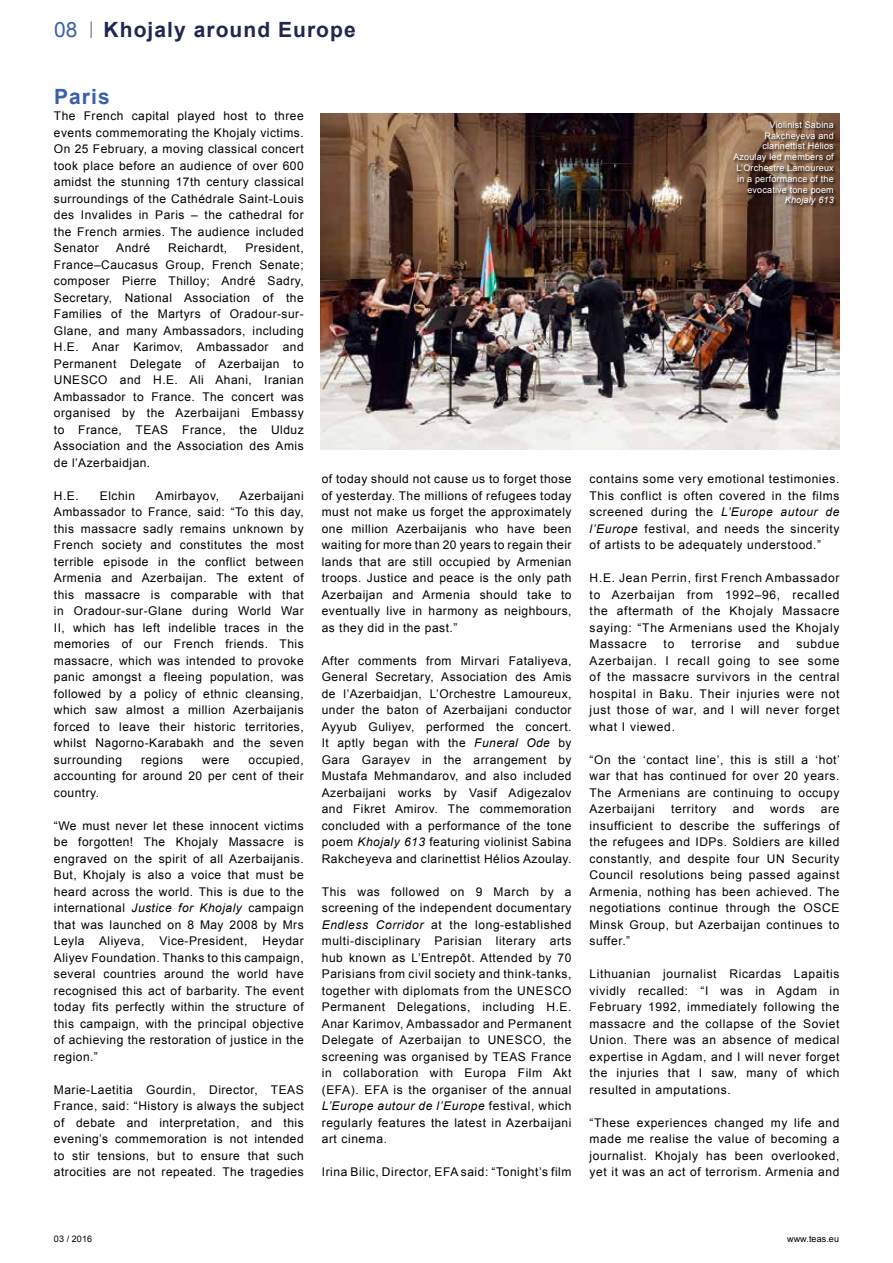
<style>
.page{position:relative;width:893px;height:1263px;background:#fff}
.page>*{position:absolute;margin:0;border:0;box-sizing:border-box;transform-origin:0 0}
.t1{font:700 21px "Arial";letter-spacing:.05em;color:#22254f}
.t2{font:700 21px "Arial";letter-spacing:.05em;color:#3a60aa}
.t3{font:12px/16.5px "Arial";letter-spacing:.04em;color:#000;text-align:justify}
.t4{font:12px "Arial";letter-spacing:.06em;color:#000}
.t5{font:9px/10.8px "Arial";letter-spacing:.02em;color:#fff;text-align:right}
.t6{font:9px "Arial";letter-spacing:.01em;color:#000}
.t7{font:italic 9px "Arial";letter-spacing:.02em;color:#fff}
.s1{font-weight:400;color:#3a60aa}
.s2{font-style:italic}
</style>
<div class="page">
<svg style="left:91px;top:22px;width:1px;height:16px"></svg>
<img style="left:320px;top:114px;width:520px;height:335px">
<div style="left:733px;top:121px;width:104px;height:87px;background:#000;opacity:.75"></div>
<h1 class="t1" style="left:54px;top:16px;width:303px"><span class="s1">08</span> Khojaly around Europe</h1>
<h1 class="t2" style="left:54px;top:82px;width:57px">Paris</h1>
<p class="t3" style="left:54px;top:108px;width:251px">The French capital played host to three events commemorating the Khojaly victims.<br>On 25 February, a moving classical concert took place before an audience of over 600 amidst the stunning 17th century classical surroundings of the Cathédrale Saint-Louis des Invalides in Paris – the cathedral for the French armies. The audience included Senator</p>
<p class="t3" style="left:116px;top:240px;width:35px">André</p>
<p class="t3" style="left:168px;top:240px;width:61px">Reichardt,</p>
<p class="t3" style="left:54px;top:240px;width:251px;text-indent:191px">President, France–Caucasus Group, French Senate; composer Pierre Thilloy; André Sadry, Secretary, National Association of the Families of the Martyrs of Oradour-sur-Glane, and many Ambassadors, including H.E. Anar Karimov, Ambassador and Permanent Delegate of Azerbaijan to UNESCO and H.E. Ali Ahani, Iranian Ambassador to France. The concert was organised by the Azerbaijani Embassy to France, TEAS France, the Ulduz Association and the Association des Amis de l’Azerbaidjan.</p>
<p class="t3" style="left:54px;top:487px;width:26px">H.E.</p>
<p class="t3" style="left:100px;top:487px;width:37px">Elchin</p>
<p class="t3" style="left:156px;top:487px;width:65px">Amirbayov,</p>
<p class="t3" style="left:54px;top:487px;width:251px;text-indent:186px">Azerbaijani Ambassador to France, said: “To this day, this massacre sadly remains unknown by French society and constitutes the most terrible episode in the conflict between Armenia and Azerbaijan. The extent of this massacre is comparable with that in Oradour-sur-Glane during World War II, which has left indelible traces in the memories of our French friends. This massacre, which was intended to provoke panic amongst a fleeing population, was followed by a policy of ethnic cleansing, which saw almost a million Azerbaijanis forced to leave their historic territories, whilst Nagorno-Karabakh and the seven surrounding</p>
<p class="t3" style="left:54px;top:751px;width:251px;text-indent:195px">occupied, accounting for around 20 per cent of their country.</p>
<p class="t3" style="left:54px;top:817px;width:251px">“We must never let these innocent victims be forgotten! The Khojaly Massacre is engraved on the spirit of all Azerbaijanis.<br>But, Khojaly is also a voice that must be heard across the world. This is due to the international <span class="s2">Justice for Khojaly</span> campaign that was launched on 8 May 2008 by Mrs Leyla Aliyeva,</p>
<p class="t3" style="left:141px;top:751px;width:44px">regions</p>
<p class="t3" style="left:202px;top:751px;width:29px">were</p>
<p class="t3" style="left:54px;top:933px;width:251px;text-indent:209px">Heydar Aliyev Foundation. Thanks to this campaign, several countries around the world have recognised this act of barbarity. The event today fits perfectly within the structure of this campaign, with the principal objective of achieving the restoration of justice in the region.”</p>
<p class="t3" style="left:54px;top:1081px;width:251px">Marie-Laetitia Gourdin, Director, TEAS France, said: “History is always the subject of debate and interpretation, and this evening’s commemoration is not intended to stir tensions, but to ensure that such atrocities are not repeated. The tragedies</p>
<p class="t3" style="left:160px;top:933px;width:89px">Vice-President,</p>
<p class="t5" style="left:733px;top:119px;width:102px">Violinist Sabina<br>Rakcheyeva and clarinettist Hélios<br>Azoulay led members of<br>L’Orchestre Lamoureux in a performance of the evocative tone poem</p>
<p class="t7" style="left:785px;top:194px;width:50px">Khojaly 613</p>
<p class="t3" style="left:322px;top:471px;width:251px">of today should not cause us to forget those of yesterday. The millions of refugees today must not make us forget the approximately one million Azerbaijanis who have been waiting for more than 20 years to regain their lands that are still occupied by Armenian troops. Justice and peace is the only path Azerbaijan and Armenia should take to eventually live in harmony as neighbours, as they did in the past.”</p>
<p class="t3" style="left:322px;top:652px;width:251px">After comments from Mirvari Fataliyeva, General Secretary, Association des Amis de l’Azerbaidjan, L’Orchestre Lamoureux, under the baton of Azerbaijani conductor Ayyub Guliyev, performed the concert.<br>It aptly began with the <span class="s2">Funeral Ode</span> by Gara Garayev in the arrangement by Mustafa Mehmandarov, and also included Azerbaijani works by Vasif Adigezalov and Fikret Amirov. The commemoration concluded with a performance of the tone poem <span class="s2">Khojaly 613</span> featuring violinist Sabina Rakcheyeva and clarinettist Hélios Azoulay.</p>
<p class="t3" style="left:322px;top:883px;width:251px">This was followed on 9 March by a screening of the independent documentary <span class="s2">Endless Corridor</span> at the long-established multi-disciplinary Parisian literary arts hub known as L’Entrepôt. Attended by 70<br>Parisians from civil society and think-tanks, together with diplomats from the UNESCO Permanent Delegations, including H.E.<br>Anar Karimov, Ambassador and Permanent Delegate of Azerbaijan to UNESCO, the screening was organised by TEAS France in collaboration with Europa Film Akt (EFA). EFA is the organiser of the annual <span class="s2">L’Europe autour de l’Europe</span> festival, which regularly features the latest in Azerbaijani art cinema.</p>
<p class="t3" style="left:322px;top:1164px;width:251px">Irina Bilic, Director, EFA said: “Tonight’s film</p>
<p class="t3" style="left:590px;top:471px;width:251px">contains some very emotional testimonies.<br>This conflict is often covered in the films screened during the <span class="s2">L’Europe autour de l’Europe</span> festival, and needs the sincerity of artists to be adequately understood.”</p>
<p class="t3" style="left:590px;top:570px;width:251px">H.E. Jean Perrin, first French Ambassador to Azerbaijan from 1992–96, recalled the aftermath of the Khojaly Massacre saying: “The Armenians used the Khojaly Massacre</p>
<p class="t3" style="left:590px;top:636px;width:251px;text-indent:207px">subdue Azerbaijan. I recall going to see some of the massacre survivors in the central hospital in Baku. Their injuries were not just those of war, and I will never forget what I viewed.</p>
<p class="t3" style="left:590px;top:751px;width:252px">“On the ‘contact line’, this is still a ‘hot’ war that has continued for over 20 years.<br>The Armenians are continuing to occupy Azerbaijani</p>
<p class="t3" style="left:664px;top:636px;width:12px">to</p>
<p class="t4" style="left:691px;top:636px;width:51px">terrorise</p>
<p class="t3" style="left:758px;top:636px;width:23px">and</p>
<p class="t3" style="left:671px;top:801px;width:47px">territory</p>
<p class="t3" style="left:733px;top:801px;width:23px">and</p>
<p class="t3" style="left:770px;top:801px;width:36px">words</p>
<p class="t3" style="left:590px;top:801px;width:251px;text-indent:231px">are insufficient to describe the sufferings of the refugees and IDPs. Soldiers are killed constantly, and despite four UN Security Council resolutions being passed against Armenia, nothing has been achieved. The negotiations continue through the OSCE Minsk Group, but Azerbaijan continues to suffer.”</p>
<p class="t3" style="left:590px;top:966px;width:251px">Lithuanian journalist Ricardas Lapaitis vividly recalled: “I was in Agdam in February 1992, immediately following the massacre and the collapse of the Soviet Union. There was an absence of medical expertise in Agdam, and I will never forget the injuries that I saw, many of which resulted in amputations.</p>
<p class="t3" style="left:590px;top:1114px;width:251px">“These experiences changed my life and made me realise the value of becoming a journalist. Khojaly has been overlooked, yet it was an act of terrorism. Armenia and</p>
<p class="t6" style="left:54px;top:1233px;width:40px">03 / 2016</p>
<p class="t6" style="left:787px;top:1233px;width:53px">www.teas.eu</p>
</div>
